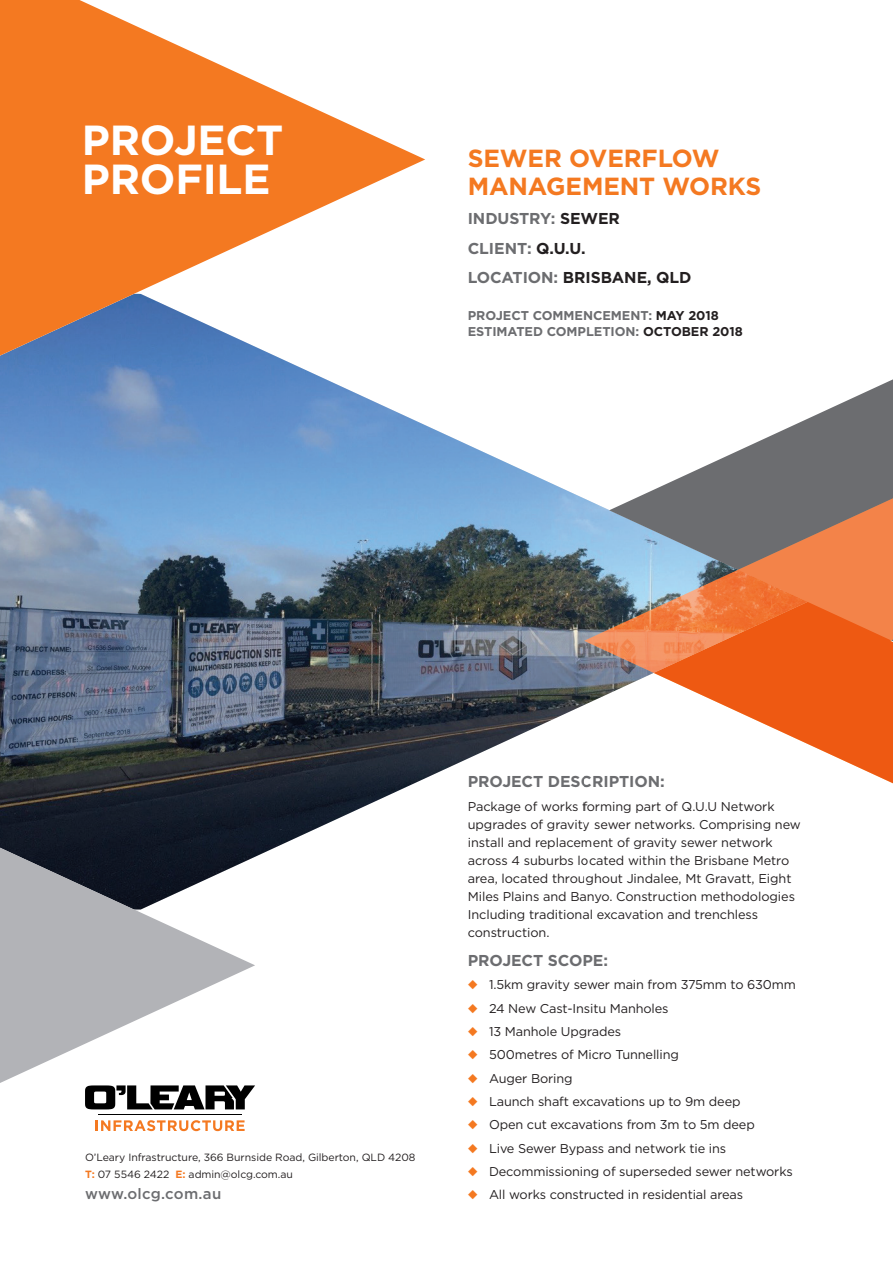
<style>
.page{position:relative;width:893px;height:1263px;background:#fff}
.page>*{position:absolute;margin:0;border:0;box-sizing:border-box;transform-origin:0 0}
.t1{font:700 42px/39px "Gotham HTF";letter-spacing:-.005em;color:#fff}
.t2{font:700 24.75px/27.8px "Gotham HTF";letter-spacing:-.005em;color:#f47921}
.t3{font:700 15.75px/29.4px "Gotham HTF";letter-spacing:-.005em;color:#6c6d70}
.t4{font:500 15px "Gotham HTF";letter-spacing:.015em;color:#6c6d70}
.t5{font:12.75px/18px "Gotham HTF";letter-spacing:-.01em;color:#231f20}
.t6{font:700 12.75px/15.8px "Gotham HTF";letter-spacing:-.005em;color:#6c6d70}
.t7{font:10.5px/16.5px "Gotham HTF";letter-spacing:-.005em;color:#231f20}
.s1{color:#231f20}
.s2{font-weight:700;color:#f47921}
.s3{color:#f47921}
</style>
<div class="page">
<img style="left:0;top:356px;width:584px;height:501px">
<svg style="left:0;top:0;width:425px;height:356px;fill:#f47921"></svg>
<svg style="left:0;top:848px;width:255px;height:235px;fill:#b2b3b7"></svg>
<svg style="left:857px;top:379px;width:36px;height:17px"></svg>
<svg style="left:584px;top:396px;width:309px;height:388px"></svg>
<svg style="left:85px;top:1085px;width:170px;height:24px"></svg>
<hr style="left:98px;top:1114px;width:144px;height:1px;background:#000">
<svg style="left:96px;top:1120px;width:149px;height:11px"></svg>
<h1 class="t1" style="left:82px;top:120px;width:203px">PROJECT<br>PROFILE</h1>
<h2 class="t2" style="left:468px;top:144px;width:295px">SEWER OVERFLOW<br>MANAGEMENT WORKS</h2>
<p class="t3" style="left:468px;top:204px;width:225px">INDUSTRY: <span class="s1">SEWER<br></span>CLIENT: <span class="s1">Q.U.U.<br></span>LOCATION: <span class="s1">BRISBANE, QLD</span></p>
<p class="t6" style="left:468px;top:307px;width:276px">PROJECT COMMENCEMENT: <span class="s1">MAY 2018<br></span>ESTIMATED COMPLETION: <span class="s1">OCTOBER 2018</span></p>
<p class="t7" style="left:85px;top:1149px;width:332px">O’Leary Infrastructure, 366 Burnside Road, Gilberton, QLD 4208<br><span class="s2">T:</span> 07 5546 2422 <span class="s2">E:</span> admin@olcg.com.au</p>
<p class="t4" style="left:85px;top:1185px;width:138px">www.olcg.com.au</p>
<p class="t3" style="left:468px;top:767px;width:199px">PROJECT DESCRIPTION:</p>
<p class="t5" style="left:468px;top:797px;width:335px">Package of works forming part of Q.U.U Network upgrades of gravity sewer networks. Comprising new install and replacement of gravity sewer network across 4 suburbs located within the Brisbane Metro area, located throughout Jindalee, Mt Gravatt, Eight Miles Plains and Banyo. Construction methodologies Including traditional excavation and trenchless construction.</p>
<p class="t3" style="left:468px;top:945px;width:142px">PROJECT SCOPE:</p>
<p class="t5" style="left:468px;top:976px;width:330px"><span class="s3">◆</span> 1.5km gravity sewer main from 375mm to 630mm</p>
<p class="t5" style="left:468px;top:999px;width:202px"><span class="s3">◆</span> 24 New Cast-Insitu Manholes</p>
<p class="t5" style="left:468px;top:1022px;width:155px"><span class="s3">◆</span> 13 Manhole Upgrades</p>
<p class="t5" style="left:468px;top:1045px;width:213px"><span class="s3">◆</span> 500metres of Micro Tunnelling</p>
<p class="t5" style="left:468px;top:1069px;width:106px"><span class="s3">◆</span> Auger Boring</p>
<p class="t5" style="left:468px;top:1092px;width:274px"><span class="s3">◆</span> Launch shaft excavations up to 9m deep</p>
<p class="t5" style="left:468px;top:1115px;width:289px"><span class="s3">◆</span> Open cut excavations from 3m to 5m deep</p>
<p class="t5" style="left:468px;top:1139px;width:260px"><span class="s3">◆</span> Live Sewer Bypass and network tie ins</p>
<p class="t5" style="left:468px;top:1162px;width:327px"><span class="s3">◆</span> Decommissioning of superseded sewer networks</p>
<p class="t5" style="left:468px;top:1185px;width:277px"><span class="s3">◆</span> All works constructed in residential areas</p>
</div>
